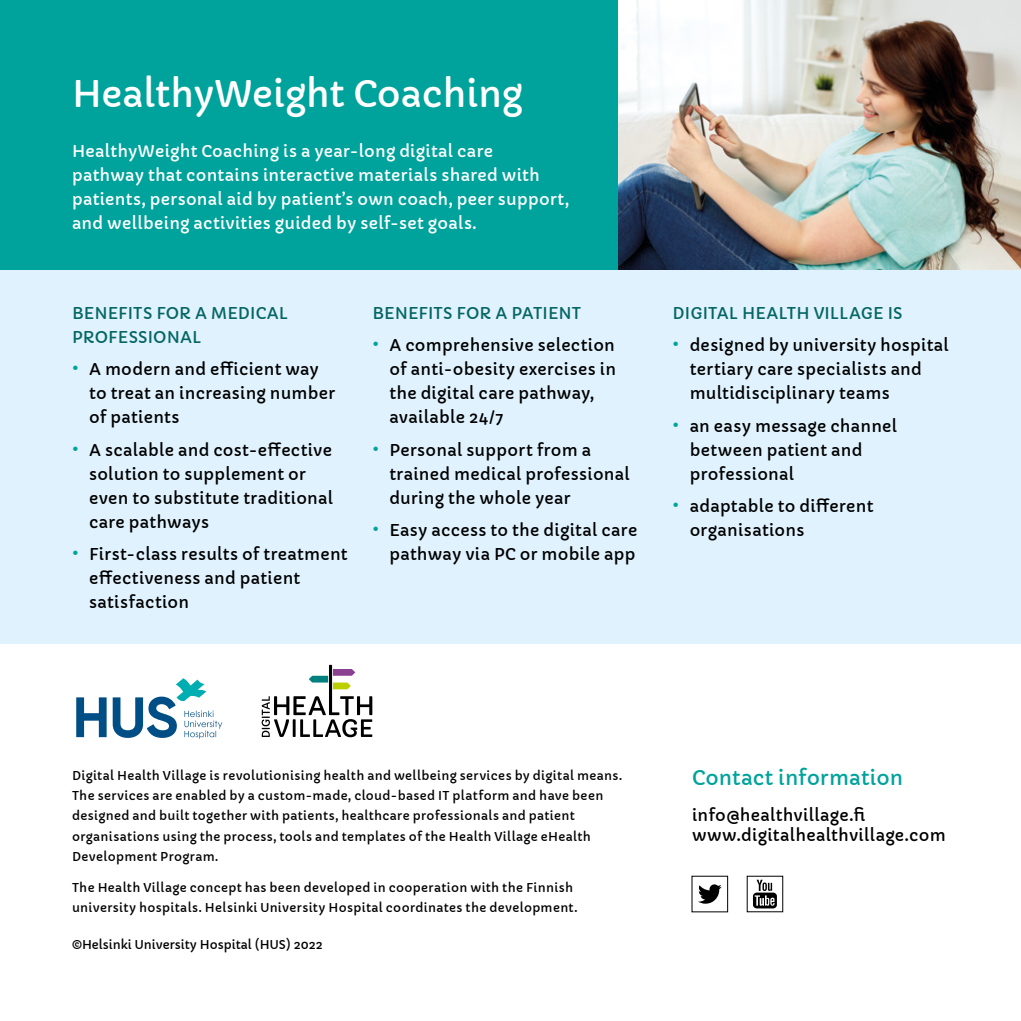
<style>
.page{position:relative;width:1021px;height:1021px;background:#fff}
.page>*{position:absolute;margin:0;border:0;box-sizing:border-box;transform-origin:0 0}
.t1{font:36px "Capriola";letter-spacing:-.01em;color:#fff}
.t2{font:20px "Capriola";letter-spacing:.01em;color:#00a39b}
.t3{font:16px/24px "Capriola";letter-spacing:.02em;color:#000}
.t4{font:16px/24px "Capriola";letter-spacing:.02em;color:#fff}
.t5{font:16px/24px "Capriola";letter-spacing:.01em;color:#056664}
.t6{font:12px/20px "Capriola";letter-spacing:.03em;color:#000}
.t7{font:12px "Capriola";color:#000}
.s1{font-size:20px;color:#00a39b}
</style>
<div class="page">
<div style="left:0;top:267px;width:1020px;height:376px;background:#dff2fd"></div>
<div style="left:0;top:0;width:1020px;height:270px;background:#00a39b"></div>
<svg style="left:698px;top:884px;width:23px;height:19px"></svg>
<svg style="left:753px;top:879px;width:24px;height:29px"></svg>
<img style="left:619px;top:0;width:401px;height:270px">
<svg style="left:76px;top:697px;width:31px;height:40px"></svg>
<svg style="left:113px;top:678px;width:109px;height:60px"></svg>
<svg style="left:262px;top:664px;width:110px;height:73px"></svg>
<p class="t1" style="left:72px;top:72px;width:452px">HealthyWeight Coaching</p>
<p class="t4" style="left:72px;top:139px;width:498px">HealthyWeight Coaching is a year-long digital care<br>pathway that contains interactive materials shared with patients, personal aid by patient’s own coach, peer support, and wellbeing activities guided by self-set goals.</p>
<p class="t5" style="left:72px;top:301px;width:218px">BENEFITS FOR A MEDICAL<br>PROFESSIONAL</p>
<p class="t3" style="left:89px;top:357px;width:248px;text-indent:-17px"><span class="s1">•</span> A modern and efficient way to treat an increasing number of patients</p>
<p class="t3" style="left:89px;top:438px;width:246px;text-indent:-17px"><span class="s1">•</span> A scalable and cost-effective solution to supplement or even to substitute traditional care pathways</p>
<p class="t3" style="left:89px;top:542px;width:260px;text-indent:-17px"><span class="s1">•</span> First-class results of treatment effectiveness and patient satisfaction</p>
<p class="t5" style="left:372px;top:301px;width:210px">BENEFITS FOR A PATIENT</p>
<p class="t3" style="left:389px;top:333px;width:228px;text-indent:-17px"><span class="s1">•</span> A comprehensive selection of anti-obesity exercises in the digital care pathway, available 24/7</p>
<p class="t3" style="left:389px;top:438px;width:242px;text-indent:-17px"><span class="s1">•</span> Personal support from a trained medical professional during the whole year</p>
<p class="t3" style="left:372px;top:518px;width:266px;text-align:right"><span class="s1">•</span> Easy access to the digital care pathway via PC or mobile app</p>
<p class="t5" style="left:672px;top:301px;width:231px">DIGITAL HEALTH VILLAGE IS</p>
<p class="t3" style="left:689px;top:333px;width:261px;text-indent:-17px"><span class="s1">•</span> designed by university hospital tertiary care specialists and multidisciplinary teams</p>
<p class="t3" style="left:689px;top:414px;width:209px;text-indent:-17px"><span class="s1">•</span> an easy message channel between patient and professional</p>
<p class="t3" style="left:689px;top:494px;width:185px;text-indent:-17px"><span class="s1">•</span> adaptable to different organisations</p>
<p class="t6" style="left:72px;top:766px;width:551px">Digital Health Village is revolutionising health and wellbeing services by digital means.<br>The services are enabled by a custom-made, cloud-based IT platform and have been designed and built together with patients, healthcare professionals and patient organisations using the process, tools and templates of the Health Village eHealth Development Program.</p>
<p class="t6" style="left:72px;top:877px;width:507px">The Health Village concept has been developed in cooperation with the Finnish university hospitals. Helsinki University Hospital coordinates the development.</p>
<p class="t7" style="left:72px;top:937px;width:252px">©Helsinki University Hospital (HUS) 2022</p>
<p class="t2" style="left:692px;top:766px;width:212px">Contact information</p>
<p class="t3" style="left:692px;top:803px;width:175px">info@healthvillage.fi</p>
<p class="t3" style="left:692px;top:823px;width:255px">www.digitalhealthvillage.com</p>
</div>
